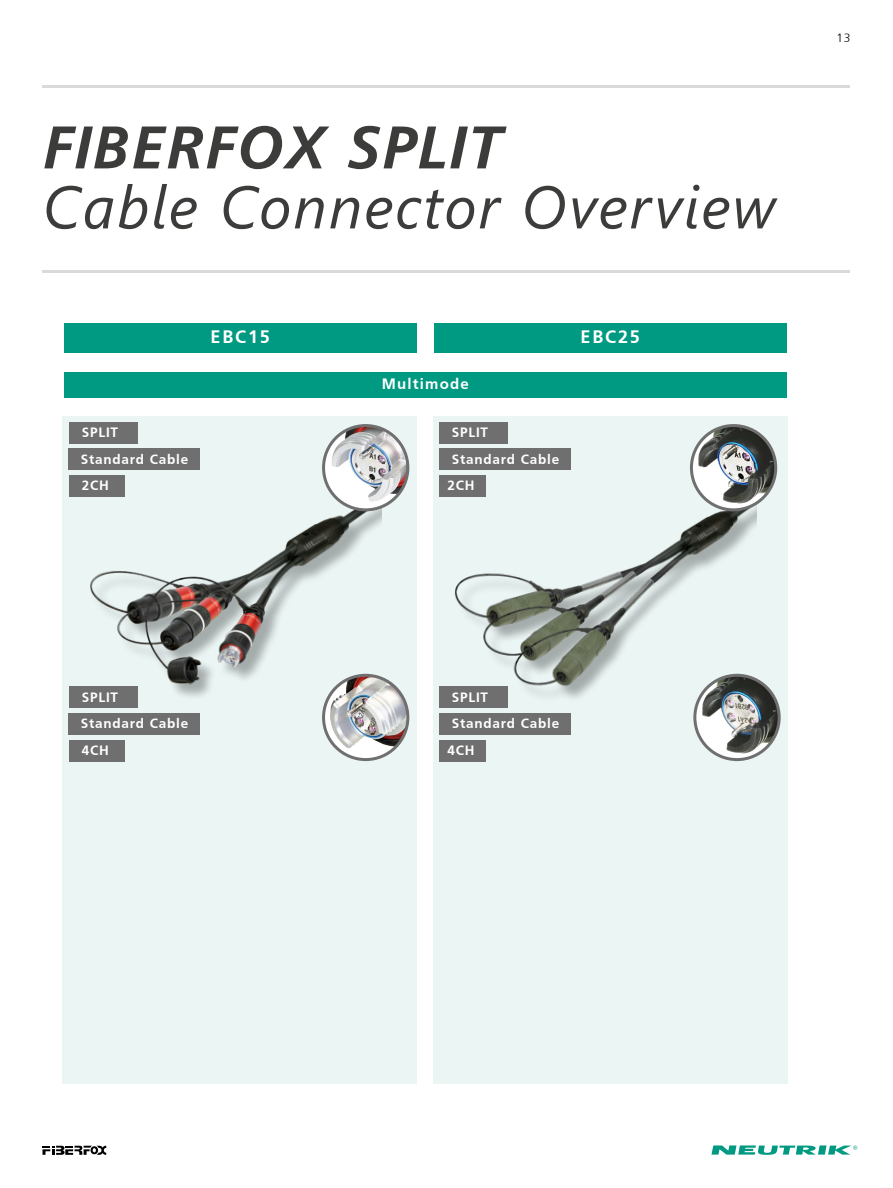
<style>
.page{position:relative;width:893px;height:1188px;background:#fff}
.page>*{position:absolute;margin:0;border:0;box-sizing:border-box;transform-origin:0 0}
.t1{font:italic 60px "Segoe UI";letter-spacing:.03em;color:#3c3c3b}
.t2{font:italic 700 60px "Frutiger";letter-spacing:.03em;color:#3c3c3b}
.t3{font:700 18px "Frutiger";letter-spacing:.1em;color:#fff}
.t4{font:700 15px "Frutiger";letter-spacing:.08em;color:#fff}
.t5{font:700 13.5px "Frutiger";letter-spacing:.06em;color:#fff}
.t6{font:300 12px "Frutiger";color:#000}
</style>
<div class="page">
<svg style="left:711px;top:1145px;width:146px;height:10px"></svg>
<svg style="left:43px;top:1146px;width:63px;height:9px"></svg>
<div style="left:63px;top:417px;width:354px;height:667px;background:#ebf5f4"></div>
<div style="left:434px;top:417px;width:354px;height:667px;background:#ebf5f4"></div>
<div style="left:64px;top:323px;width:353px;height:30px;background:#009982"></div>
<div style="left:434px;top:323px;width:353px;height:30px;background:#009982"></div>
<div style="left:69px;top:475px;width:55px;height:22px;background:#706f6f"></div>
<div style="left:69px;top:740px;width:55px;height:21px;background:#706f6f"></div>
<div style="left:439px;top:475px;width:47px;height:22px;background:#706f6f"></div>
<div style="left:439px;top:740px;width:47px;height:21px;background:#706f6f"></div>
<hr style="left:43px;top:85px;width:807px;height:2px;background:#dadada">
<hr style="left:43px;top:270px;width:807px;height:3px;background:#dadada">
<img style="left:443px;top:492px;width:313px;height:210px">
<div style="left:69px;top:422px;width:68px;height:21px;background:#706f6f"></div>
<div style="left:69px;top:687px;width:68px;height:21px;background:#706f6f"></div>
<div style="left:439px;top:422px;width:68px;height:21px;background:#706f6f"></div>
<div style="left:439px;top:687px;width:68px;height:21px;background:#706f6f"></div>
<div style="left:64px;top:372px;width:723px;height:26px;background:#009982"></div>
<svg style="left:324px;top:675px;width:84px;height:85px"></svg>
<img style="left:328px;top:676px;width:80px;height:73px">
<div style="left:322px;top:674px;width:87px;height:87px;border:3px solid #706f6f;border-radius:50%"></div>
<img style="left:695px;top:675px;width:84px;height:85px;border-radius:42px">
<div style="left:693px;top:674px;width:88px;height:87px;border:3px solid #706f6f;border-radius:50%"></div>
<div style="left:68px;top:449px;width:132px;height:21px;background:#706f6f"></div>
<div style="left:68px;top:713px;width:132px;height:22px;background:#706f6f"></div>
<div style="left:439px;top:449px;width:132px;height:21px;background:#706f6f"></div>
<div style="left:439px;top:713px;width:132px;height:22px;background:#706f6f"></div>
<img style="left:82px;top:505px;width:299px;height:205px">
<svg style="left:324px;top:426px;width:84px;height:84px"></svg>
<img style="left:331px;top:426px;width:77px;height:76px">
<div style="left:322px;top:424px;width:87px;height:87px;border:3px solid #706f6f;border-radius:50%"></div>
<img style="left:691px;top:426px;width:85px;height:84px;border-radius:42px">
<div style="left:690px;top:424px;width:87px;height:87px;border:3px solid #706f6f;border-radius:50%"></div>
<h1 class="t2" style="left:43px;top:112px;width:460px">FIBERFOX SPLIT</h1>
<h1 class="t1" style="left:43px;top:151px;width:734px">Cable Connector Overview</h1>
<h2 class="t3" style="left:211px;top:327px;width:61px">EBC15</h2>
<h2 class="t3" style="left:581px;top:327px;width:61px">EBC25</h2>
<p class="t4" style="left:382px;top:375px;width:89px">Multimode</p>
<p class="t5" style="left:82px;top:424px;width:38px">SPLIT</p>
<p class="t5" style="left:452px;top:424px;width:38px">SPLIT</p>
<p class="t5" style="left:81px;top:451px;width:109px">Standard Cable</p>
<p class="t5" style="left:452px;top:451px;width:109px">Standard Cable</p>
<p class="t5" style="left:82px;top:478px;width:29px">2CH</p>
<p class="t5" style="left:448px;top:478px;width:29px">2CH</p>
<p class="t6" style="left:837px;top:31px;width:15px">13</p>
<p class="t5" style="left:82px;top:689px;width:38px">SPLIT</p>
<p class="t5" style="left:452px;top:689px;width:38px">SPLIT</p>
<p class="t5" style="left:81px;top:716px;width:109px">Standard Cable</p>
<p class="t5" style="left:452px;top:716px;width:109px">Standard Cable</p>
<p class="t5" style="left:82px;top:743px;width:29px">4CH</p>
<p class="t5" style="left:448px;top:743px;width:29px">4CH</p>
</div>
